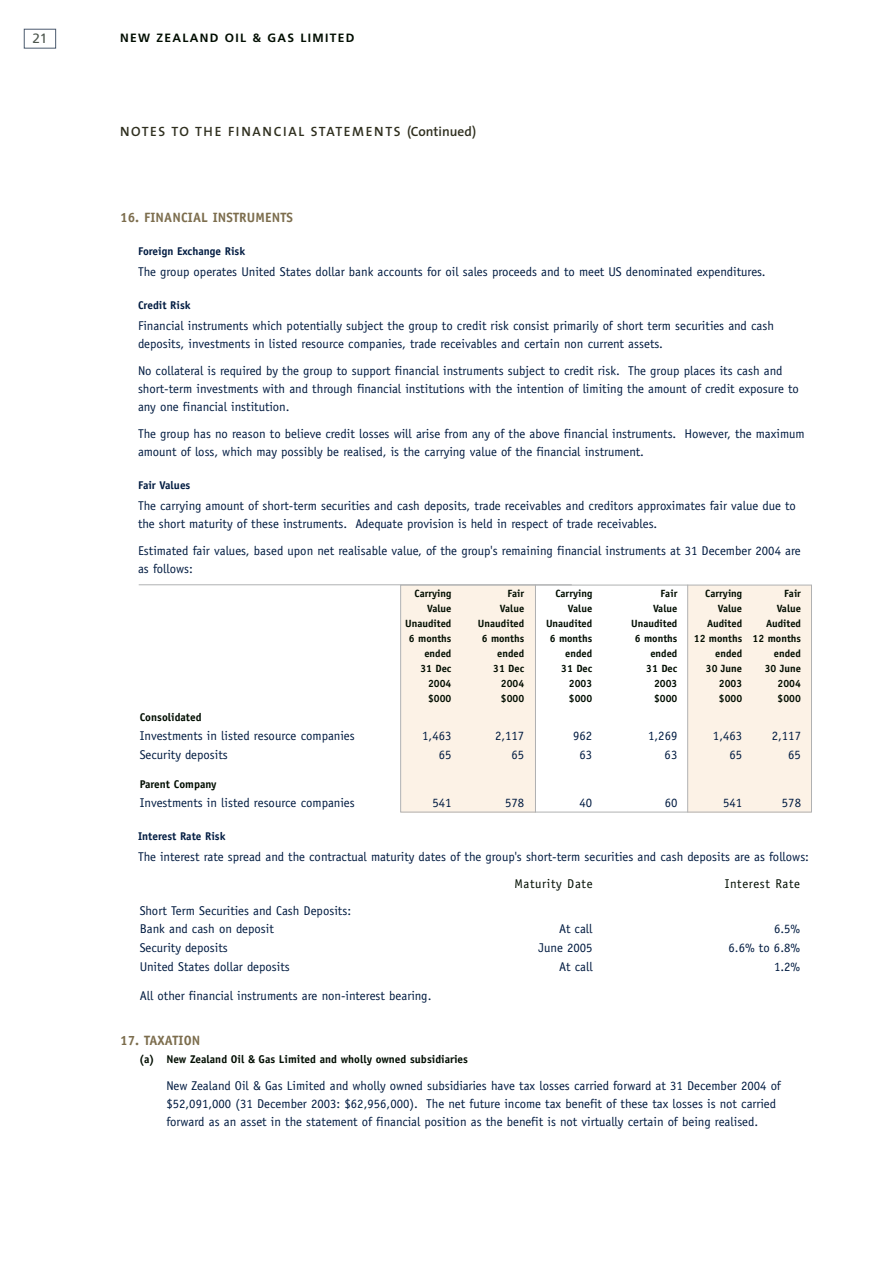
<style>
.page{position:relative;width:893px;height:1263px;background:#fff}
.page>*{position:absolute;margin:0;border:0;box-sizing:border-box;transform-origin:0 0}
.t1{font:600 13.5px "The Sans";letter-spacing:.11em;color:#2f2f1f}
.t2{font:700 13.5px "Officina Sans";letter-spacing:.01em;color:#7c6d4d}
.t3{font:13.5px "Frutiger";color:#4d564d}
.t4{font:12.75px/18px "Officina Sans";color:#001b41}
.t5{font:12.75px "Officina Sans";letter-spacing:.05em;color:#010d00}
.t6{font:700 12px "Frutiger";letter-spacing:.11em;color:#010d00}
.t7{font:700 11.25px "Officina Sans";color:#010d00}
.t8{font:700 11.25px "Officina Sans";color:#001b41}
.t9{font:700 10.5px "Officina Sans";color:#010d00}
</style>
<div class="page">
<div style="left:24px;top:29px;width:32px;height:19px;border:1px solid #4b5a6e"></div>
<div style="left:401px;top:585px;width:135px;height:227px;background:#fcf2e6"></div>
<div style="left:688px;top:585px;width:123px;height:227px;background:#fcf2e6"></div>
<hr style="left:139px;top:584px;width:433px;height:1px;background:#b0b1b2">
<div style="left:400px;top:585px;width:412px;height:227px;border:1px solid #b0b1b2"></div>
<hr style="left:687px;top:585px;width:1px;height:227px;background:#b0b1b2">
<hr style="left:535px;top:585px;width:1px;height:227px;background:#b0b1b2">
<p class="t3" style="left:32px;top:32px;width:17px">21</p>
<p class="t6" style="left:120px;top:33px;width:236px">NEW ZEALAND OIL &amp; GAS LIMITED</p>
<p class="t1" style="left:120px;top:126px;width:358px">NOTES TO THE FINANCIAL STATEMENTS (Continued)</p>
<p class="t2" style="left:120px;top:213px;width:175px">16. FINANCIAL INSTRUMENTS</p>
<p class="t8" style="left:138px;top:247px;width:109px">Foreign Exchange Risk</p>
<p class="t4" style="left:138px;top:264px;width:629px">The group operates United States dollar bank accounts for oil sales proceeds and to meet US denominated expenditures.</p>
<p class="t8" style="left:138px;top:301px;width:54px">Credit Risk</p>
<p class="t4" style="left:138px;top:318px;width:638px">Financial instruments which potentially subject the group to credit risk consist primarily of short term securities and cash deposits, investments in listed resource companies, trade receivables and certain non current assets.</p>
<p class="t4" style="left:138px;top:363px;width:662px">No collateral is required by the group to support financial instruments subject to credit risk. The group places its cash and short-term investments with and through financial institutions with the intention of limiting the amount of credit exposure to any one financial institution.</p>
<p class="t4" style="left:138px;top:426px;width:668px">The group has no reason to believe credit losses will arise from any of the above financial instruments. However, the maximum amount of loss, which may possibly be realised, is the carrying value of the financial instrument.</p>
<p class="t8" style="left:138px;top:481px;width:54px">Fair Values</p>
<p class="t4" style="left:138px;top:498px;width:659px">The carrying amount of short-term securities and cash deposits, trade receivables and creditors approximates fair value due to the short maturity of these instruments. Adequate provision is held in respect of trade receivables.</p>
<p class="t4" style="left:138px;top:543px;width:664px">Estimated fair values, based upon net realisable value, of the group's remaining financial instruments at 31 December 2004 are as follows:</p>
<p class="t9" style="left:414px;top:590px;width:38px">Carrying</p>
<p class="t9" style="left:507px;top:590px;width:18px">Fair</p>
<p class="t9" style="left:555px;top:590px;width:38px">Carrying</p>
<p class="t9" style="left:661px;top:590px;width:18px">Fair</p>
<p class="t9" style="left:705px;top:590px;width:38px">Carrying</p>
<p class="t9" style="left:784px;top:590px;width:18px">Fair</p>
<p class="t9" style="left:427px;top:605px;width:26px">Value</p>
<p class="t9" style="left:500px;top:605px;width:26px">Value</p>
<p class="t9" style="left:568px;top:605px;width:26px">Value</p>
<p class="t9" style="left:653px;top:605px;width:26px">Value</p>
<p class="t9" style="left:718px;top:605px;width:26px">Value</p>
<p class="t9" style="left:777px;top:605px;width:26px">Value</p>
<p class="t9" style="left:405px;top:620px;width:48px">Unaudited</p>
<p class="t9" style="left:478px;top:620px;width:48px">Unaudited</p>
<p class="t9" style="left:546px;top:620px;width:48px">Unaudited</p>
<p class="t9" style="left:631px;top:620px;width:48px">Unaudited</p>
<p class="t9" style="left:707px;top:620px;width:37px">Audited</p>
<p class="t9" style="left:766px;top:620px;width:37px">Audited</p>
<p class="t9" style="left:409px;top:635px;width:44px">6 months</p>
<p class="t9" style="left:482px;top:635px;width:44px">6 months</p>
<p class="t9" style="left:550px;top:635px;width:44px">6 months</p>
<p class="t9" style="left:635px;top:635px;width:44px">6 months</p>
<p class="t9" style="left:694px;top:635px;width:109px">12 months 12 months</p>
<p class="t9" style="left:424px;top:650px;width:29px">ended</p>
<p class="t9" style="left:497px;top:650px;width:29px">ended</p>
<p class="t9" style="left:565px;top:650px;width:29px">ended</p>
<p class="t9" style="left:650px;top:650px;width:29px">ended</p>
<p class="t9" style="left:715px;top:650px;width:29px">ended</p>
<p class="t9" style="left:774px;top:650px;width:29px">ended</p>
<p class="t9" style="left:420px;top:665px;width:33px">31 Dec</p>
<p class="t9" style="left:493px;top:665px;width:33px">31 Dec</p>
<p class="t9" style="left:561px;top:665px;width:33px">31 Dec</p>
<p class="t9" style="left:646px;top:665px;width:33px">31 Dec</p>
<p class="t9" style="left:706px;top:665px;width:38px">30 June</p>
<p class="t9" style="left:765px;top:665px;width:38px">30 June</p>
<p class="t9" style="left:428px;top:680px;width:25px">2004</p>
<p class="t9" style="left:501px;top:680px;width:25px">2004</p>
<p class="t9" style="left:569px;top:680px;width:25px">2003</p>
<p class="t9" style="left:654px;top:680px;width:25px">2003</p>
<p class="t9" style="left:719px;top:680px;width:25px">2003</p>
<p class="t9" style="left:778px;top:680px;width:25px">2004</p>
<p class="t9" style="left:428px;top:695px;width:25px">$000</p>
<p class="t9" style="left:501px;top:695px;width:25px">$000</p>
<p class="t9" style="left:569px;top:695px;width:25px">$000</p>
<p class="t9" style="left:654px;top:695px;width:25px">$000</p>
<p class="t9" style="left:719px;top:695px;width:25px">$000</p>
<p class="t9" style="left:778px;top:695px;width:25px">$000</p>
<p class="t7" style="left:140px;top:713px;width:63px">Consolidated</p>
<p class="t4" style="left:140px;top:728px;width:217px">Investments in listed resource companies</p>
<p class="t4" style="left:422px;top:728px;width:31px">1,463</p>
<p class="t4" style="left:495px;top:728px;width:31px">2,117</p>
<p class="t4" style="left:573px;top:728px;width:21px">962</p>
<p class="t4" style="left:648px;top:728px;width:31px">1,269</p>
<p class="t4" style="left:713px;top:728px;width:31px">1,463</p>
<p class="t4" style="left:772px;top:728px;width:31px">2,117</p>
<p class="t4" style="left:140px;top:746px;width:90px">Security deposits</p>
<p class="t4" style="left:439px;top:746px;width:14px">65</p>
<p class="t4" style="left:511px;top:746px;width:14px">65</p>
<p class="t4" style="left:580px;top:746px;width:14px">63</p>
<p class="t4" style="left:665px;top:746px;width:14px">63</p>
<p class="t4" style="left:729px;top:746px;width:14px">65</p>
<p class="t4" style="left:788px;top:746px;width:14px">65</p>
<p class="t7" style="left:140px;top:780px;width:79px">Parent Company</p>
<p class="t4" style="left:140px;top:794px;width:217px">Investments in listed resource companies</p>
<p class="t4" style="left:432px;top:794px;width:21px">541</p>
<p class="t4" style="left:505px;top:794px;width:21px">578</p>
<p class="t4" style="left:580px;top:794px;width:14px">40</p>
<p class="t4" style="left:665px;top:794px;width:14px">60</p>
<p class="t4" style="left:723px;top:794px;width:21px">541</p>
<p class="t4" style="left:782px;top:794px;width:21px">578</p>
<p class="t8" style="left:138px;top:832px;width:89px">Interest Rate Risk</p>
<p class="t4" style="left:138px;top:848px;width:673px">The interest rate spread and the contractual maturity dates of the group's short-term securities and cash deposits are as follows:</p>
<p class="t5" style="left:515px;top:879px;width:79px">Maturity Date</p>
<p class="t5" style="left:725px;top:879px;width:77px">Interest Rate</p>
<p class="t4" style="left:140px;top:902px;width:213px;line-height:18.8px">Short Term Securities and Cash Deposits:<br>Bank and cash on deposit</p>
<p class="t4" style="left:559px;top:921px;width:35px">At call</p>
<p class="t4" style="left:774px;top:921px;width:28px">6.5%</p>
<p class="t4" style="left:140px;top:940px;width:90px">Security deposits</p>
<p class="t4" style="left:539px;top:940px;width:55px">June 2005</p>
<p class="t4" style="left:729px;top:940px;width:73px">6.6% to 6.8%</p>
<p class="t4" style="left:140px;top:959px;width:152px">United States dollar deposits</p>
<p class="t4" style="left:559px;top:959px;width:35px">At call</p>
<p class="t4" style="left:774px;top:959px;width:28px">1.2%</p>
<p class="t4" style="left:140px;top:988px;width:293px">All other financial instruments are non-interest bearing.</p>
<p class="t2" style="left:120px;top:1035px;width:82px">17. TAXATION</p>
<p class="t7" style="left:139px;top:1055px;width:331px">(a) New Zealand Oil &amp; Gas Limited and wholly owned subsidiaries</p>
<p class="t4" style="left:166px;top:1078px;width:616px">New Zealand Oil &amp; Gas Limited and wholly owned subsidiaries have tax losses carried forward at 31 December 2004 of $52,091,000 (31 December 2003: $62,956,000). The net future income tax benefit of these tax losses is not carried forward as an asset in the statement of financial position as the benefit is not virtually certain of being realised.</p>
</div>
